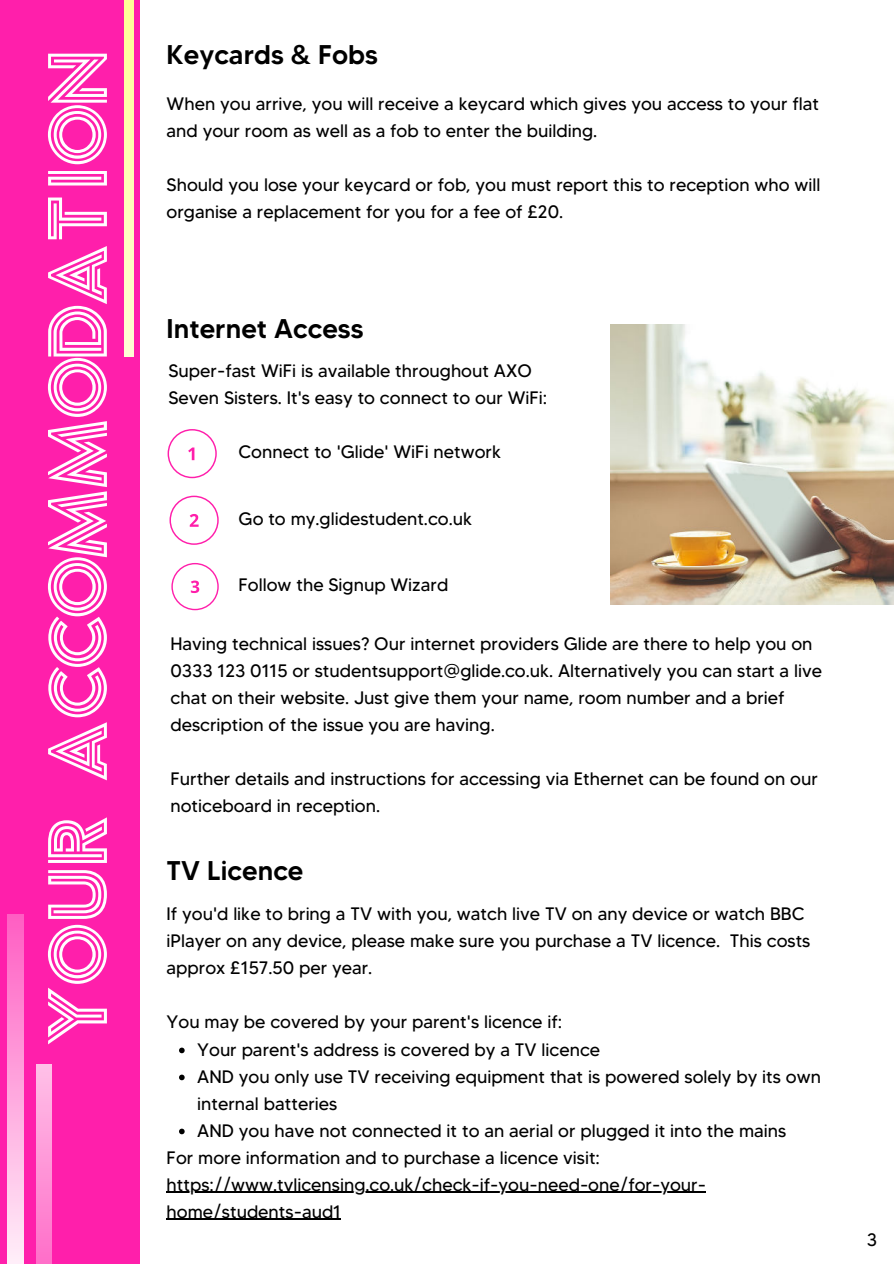
<style>
.page{position:relative;width:894px;height:1264px;background:#fff}
.page>*{position:absolute;margin:0;border:0;box-sizing:border-box;transform-origin:0 0}
.t1{font:84px "Argon PERSONAL";color:#fff}
.t2{font:500 27px "MADETOMMY";color:#000}
.t3{font:18px/27px "MADETOMMY";color:#000}
</style>
<div class="page">
<div style="left:0;top:0;width:140px;height:1263px;background:#ff1fab"></div>
<div style="left:7px;top:914px;width:16px;height:349px;background:linear-gradient(to bottom,#ff5dc2,#ffeef9)"></div>
<svg style="left:124px;top:0;width:9px;height:357px;background:#ffffb5"></svg>
<svg style="left:179px;top:1047px;width:6px;height:6px"></svg>
<svg style="left:179px;top:1074px;width:6px;height:6px"></svg>
<svg style="left:179px;top:1128px;width:6px;height:6px"></svg>
<hr style="left:167px;top:1191px;width:538px;height:1px;background:#000">
<hr style="left:167px;top:1218px;width:174px;height:1px;background:#000">
<div style="left:36px;top:1064px;width:16px;height:199px;background:linear-gradient(to bottom,#ffc1e8,#ff6ec9)"></div>
<svg style="left:169px;top:495px;width:50px;height:50px"></svg>
<svg style="left:171px;top:563px;width:48px;height:47px"></svg>
<svg style="left:167px;top:429px;width:50px;height:49px"></svg>
<img style="left:610px;top:324px;width:283px;height:280px">
<h1 class="t1" style="left:40px;top:1044px;width:996px;rotate:-90deg">your accommodation</h1>
<h2 class="t2" style="left:167px;top:38px;width:213px">Keycards &amp; Fobs</h2>
<p class="t3" style="left:167px;top:90px;width:653px">When you arrive, you will receive a keycard which gives you access to your flat and your room as well as a fob to enter the building.</p>
<p class="t3" style="left:167px;top:171px;width:655px">Should you lose your keycard or fob, you must report this to reception who will organise a replacement for you for a fee of £20.</p>
<h2 class="t2" style="left:167px;top:312px;width:198px">Internet Access</h2>
<p class="t3" style="left:168px;top:357px;width:380px">Super-fast WiFi is available throughout AXO<br>Seven Sisters. It's easy to connect to our WiFi:</p>
<p class="t3" style="left:238px;top:438px;width:264px">Connect to 'Glide' WiFi network</p>
<p class="t3" style="left:238px;top:504px;width:235px">Go to my.glidestudent.co.uk</p>
<p class="t3" style="left:238px;top:571px;width:211px">Follow the Signup Wizard</p>
<p class="t3" style="left:170px;top:630px;width:653px">Having technical issues? Our internet providers Glide are there to help you on 0333 123 0115 or studentsupport@glide.co.uk. Alternatively you can start a live chat on their website. Just give them your name, room number and a brief description of the issue you are having.</p>
<p class="t3" style="left:170px;top:765px;width:648px">Further details and instructions for accessing via Ethernet can be found on our noticeboard in reception.</p>
<h2 class="t2" style="left:167px;top:853px;width:138px">TV Licence</h2>
<p class="t3" style="left:167px;top:900px;width:645px">If you'd like to bring a TV with you, watch live TV on any device or watch BBC iPlayer on any device, please make sure you purchase a TV licence. This costs approx £157.50 per year.</p>
<p class="t3" style="left:167px;top:1008px;width:397px">You may be covered by your parent's licence if:</p>
<p class="t3" style="left:197px;top:1035px;width:404px">Your parent's address is covered by a TV licence</p>
<p class="t3" style="left:197px;top:1062px;width:625px">AND you only use TV receiving equipment that is powered solely by its own</p>
<p class="t3" style="left:197px;top:1089px;width:141px">internal batteries</p>
<p class="t3" style="left:197px;top:1116px;width:590px">AND you have not connected it to an aerial or plugged it into the mains</p>
<p class="t3" style="left:167px;top:1143px;width:435px">For more information and to purchase a licence visit:</p>
<p class="t3" style="left:167px;top:1170px;width:540px">https://www.tvlicensing.co.uk/check-if-you-need-one/for-your-</p>
<p class="t3" style="left:167px;top:1197px;width:176px">home/students-aud1</p>
<p class="t3" style="left:866px;top:1225px;width:12px">3</p>
</div>
